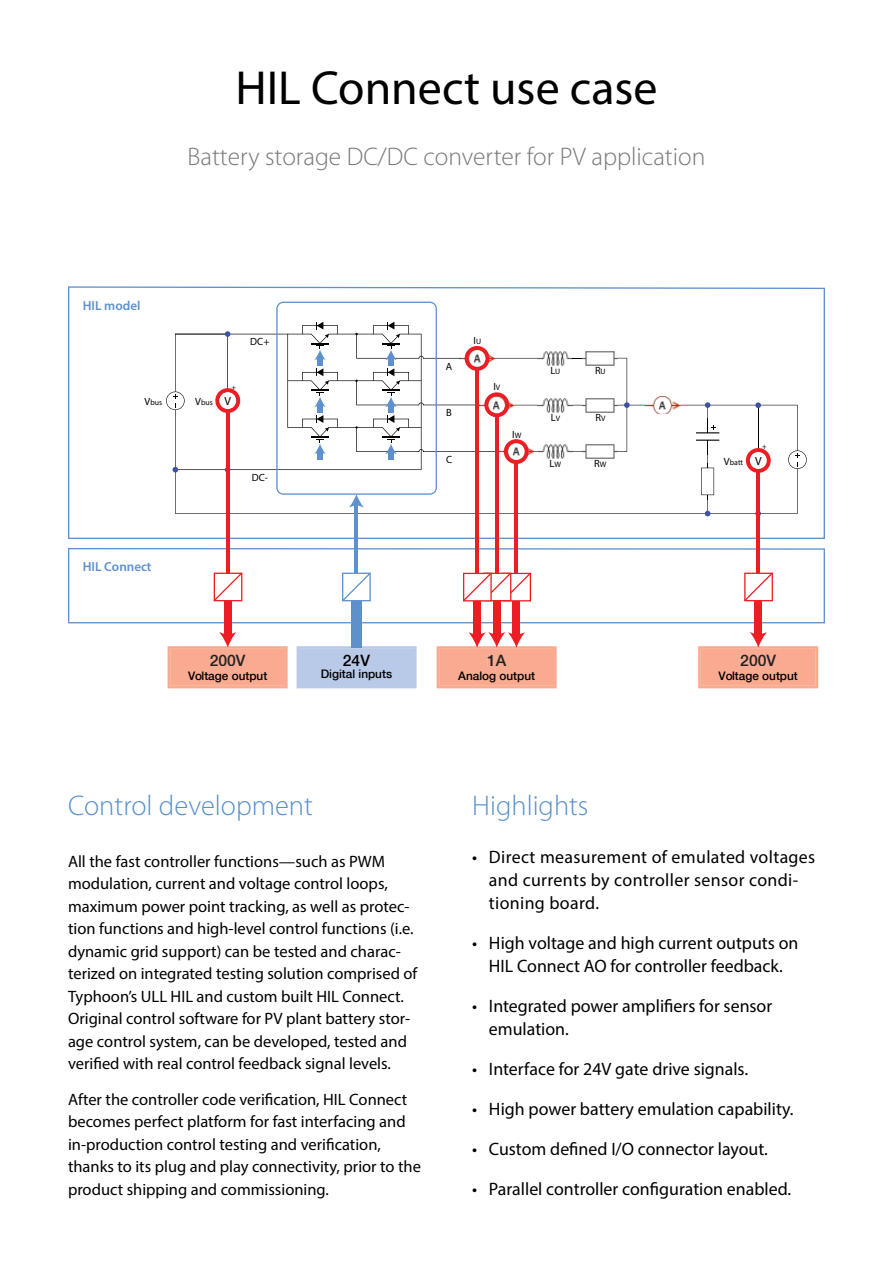
<style>
.page{position:relative;width:893px;height:1263px;background:#fff}
.page>*{position:absolute;margin:0;border:0;box-sizing:border-box;transform-origin:0 0}
.t1{font:48px "Myriad Pro";color:#000}
.t2{font:300 28.5px "Myriad Pro";color:#5890cc}
.t3{font:300 25.5px "Myriad Pro";color:#77787b}
.t4{font:18px/23px "Myriad Pro";color:#000;text-align:center}
.t5{font:18px/23px "Myriad Pro";letter-spacing:.02em;color:#000}
.t6{font:16.5px/22.5px "Myriad Pro";color:#000}
.t7{font:500 15.75px "Helvetica Neue LT Std";color:#222121}
.t8{font:500 15.75px "Helvetica Neue LT Std";color:#000}
.t9{font:600 13.05px "Myriad Pro";color:#5e91cc}
.t10{font:500 11.85px "Helvetica Neue LT Std";color:#000}
.t11{font:11.85px "Myriad Pro";color:#000}
.t12{font:10.5px "Myriad Pro";color:#000}
.t13{font:7.8px "Myriad Pro";color:#000}
.s1{font-size:10.5px}
.s2{font-size:7.8px}
.s3{font-size:11.85px}
</style>
<div class="page">
<svg style="left:68px;top:286px;width:757px;height:253px"></svg>
<svg style="left:68px;top:548px;width:757px;height:75px"></svg>
<div style="left:351px;top:598px;width:11px;height:49px;background:#5e91cc"></div>
<div style="left:297px;top:646px;width:120px;height:42px;background:#b8cae8"></div>
<svg style="left:342px;top:573px;width:29px;height:28px"></svg>
<div style="left:618px;top:358px;width:9px;height:47px;background:#fff"></div>
<div style="left:707px;top:405px;width:91px;height:37px;background:#fff"></div>
<div style="left:175px;top:469px;width:533px;height:45px;background:#fff"></div>
<div style="left:707px;top:477px;width:91px;height:37px;background:#fff"></div>
<div style="left:618px;top:405px;width:9px;height:47px;background:#fff"></div>
<svg style="left:696px;top:440px;width:23px;height:76px"></svg>
<svg style="left:788px;top:442px;width:19px;height:36px"></svg>
<img style="left:538px;top:443px;width:35px;height:18px">
<img style="left:538px;top:349px;width:35px;height:18px">
<img style="left:538px;top:396px;width:35px;height:18px">
<img style="left:582px;top:396px;width:36px;height:18px">
<img style="left:582px;top:443px;width:36px;height:18px">
<img style="left:582px;top:350px;width:36px;height:17px">
<img style="left:645px;top:396px;width:36px;height:18px">
<svg style="left:618px;top:402px;width:28px;height:6px"></svg>
<svg style="left:680px;top:402px;width:39px;height:31px"></svg>
<hr style="left:354px;top:504px;width:4px;height:69px;background:#5e91cc">
<div style="left:512px;top:601px;width:8px;height:36px;background:#ed1d24"></div>
<hr style="left:514px;top:462px;width:4px;height:111px;background:#ed1d24">
<hr style="left:758px;top:405px;width:1px;height:109px;background:#000101">
<svg style="left:755px;top:402px;width:6px;height:6px"></svg>
<svg style="left:214px;top:573px;width:28px;height:28px"></svg>
<div style="left:224px;top:601px;width:8px;height:36px;background:#ed1d24"></div>
<svg style="left:168px;top:632px;width:120px;height:56px"></svg>
<hr style="left:226px;top:411px;width:4px;height:162px;background:#ed1d24">
<svg style="left:744px;top:573px;width:29px;height:28px"></svg>
<svg style="left:746px;top:448px;width:25px;height:25px"></svg>
<div style="left:754px;top:601px;width:8px;height:36px;background:#ed1d24"></div>
<svg style="left:698px;top:632px;width:120px;height:56px"></svg>
<hr style="left:756px;top:470px;width:4px;height:103px;background:#ed1d24">
<div style="left:493px;top:601px;width:8px;height:36px;background:#ed1d24"></div>
<hr style="left:495px;top:415px;width:4px;height:158px;background:#ed1d24">
<svg style="left:463px;top:573px;width:68px;height:28px"></svg>
<svg style="left:166px;top:302px;width:372px;height:205px"></svg>
<div style="left:473px;top:601px;width:8px;height:36px;background:#ed1d24"></div>
<svg style="left:437px;top:632px;width:120px;height:56px"></svg>
<hr style="left:475px;top:369px;width:4px;height:204px;background:#ed1d24">
<h1 class="t1" style="left:235px;top:58px;width:424px">HIL Connect use case</h1>
<h3 class="t3" style="left:188px;top:143px;width:519px">Battery storage DC/DC converter for PV application</h3>
<p class="t9" style="left:83px;top:297px;width:59px">HIL model</p>
<p class="t12" style="left:250px;top:335px;width:21px">DC+</p>
<p class="t13" style="left:145px;top:398px;width:19px"><span class="s1">V</span>bus</p>
<p class="t13" style="left:195px;top:398px;width:19px"><span class="s1">V</span>bus</p>
<p class="t13" style="left:231px;top:382px;width:6px">+</p>
<p class="t11" style="left:224px;top:394px;width:8px">V</p>
<p class="t12" style="left:252px;top:471px;width:18px">DC-</p>
<p class="t9" style="left:83px;top:558px;width:70px">HIL Connect</p>
<p class="t7" style="left:210px;top:651px;width:37px">200V</p>
<p class="t10" style="left:188px;top:669px;width:81px">Voltage output</p>
<p class="t8" style="left:343px;top:651px;width:29px">24V</p>
<p class="t10" style="left:321px;top:666px;width:73px">Digital inputs</p>
<p class="t12" style="left:446px;top:360px;width:8px">A</p>
<p class="t12" style="left:446px;top:406px;width:7px">B</p>
<p class="t12" style="left:446px;top:453px;width:8px">C</p>
<p class="t12" style="left:474px;top:334px;width:9px">I<span class="s2">U</span></p>
<p class="t12" style="left:493px;top:380px;width:8px">I<span class="s2">V</span></p>
<p class="t12" style="left:512px;top:428px;width:11px">I<span class="s2">W</span></p>
<p class="t12" style="left:550px;top:364px;width:12px">L<span class="s2">U</span></p>
<p class="t12" style="left:551px;top:411px;width:11px">L<span class="s2">V</span></p>
<p class="t12" style="left:550px;top:457px;width:13px">L<span class="s2">W</span></p>
<p class="t12" style="left:595px;top:364px;width:12px">R<span class="s2">U</span></p>
<p class="t12" style="left:595px;top:411px;width:12px">R<span class="s2">V</span></p>
<p class="t12" style="left:594px;top:457px;width:14px">R<span class="s2">W</span></p>
<p class="t7" style="left:487px;top:651px;width:21px">1A</p>
<p class="t10" style="left:458px;top:669px;width:78px">Analog output</p>
<p class="t13" style="left:762px;top:442px;width:6px">+</p>
<p class="t13" style="left:724px;top:457px;width:39px"><span class="s1">V</span>batt <span class="s3">V</span></p>
<p class="t7" style="left:740px;top:651px;width:37px">200V</p>
<p class="t10" style="left:718px;top:669px;width:81px">Voltage output</p>
<h2 class="t2" style="left:68px;top:790px;width:246px">Control development</h2>
<p class="t6" style="left:68px;top:849px;width:351px">All the fast controller functions—such as PWM modulation, current and voltage control loops, maximum power point tracking, as well as protec&shy;tion functions and high-level control functions (i.e. dynamic grid support) can be tested and charac&shy;terized on integrated testing solution comprised of Typhoon’s ULL HIL and custom built HIL Connect.<br>Original control software for PV plant battery stor&shy;age control system, can be developed, tested and verified with real control feedback signal levels.</p>
<p class="t6" style="left:68px;top:1088px;width:354px">After the controller code verification, HIL Connect becomes perfect platform for fast interfacing and in-production control testing and verification, thanks to its plug and play connectivity, prior to the product shipping and commissioning.</p>
<h2 class="t2" style="left:472px;top:790px;width:118px">Highlights</h2>
<p class="t5" style="left:489px;top:846px;width:328px;text-indent:-17px">• Direct measurement of emulated voltages and currents by controller sensor condi&shy;tioning board.</p>
<p class="t4" style="left:472px;top:931px;width:328px">• High voltage and high current outputs on<br>HIL Connect AO for controller feedback.</p>
<p class="t4" style="left:489px;top:994px;width:285px;text-align:left;text-indent:-17px">• Integrated power amplifiers for sensor emulation.</p>
<p class="t4" style="left:472px;top:1057px;width:280px">• Interface for 24V gate drive signals.</p>
<p class="t4" style="left:472px;top:1097px;width:323px">• High power battery emulation capability.</p>
<p class="t4" style="left:472px;top:1137px;width:297px">• Custom defined I/O connector layout.</p>
<p class="t4" style="left:472px;top:1177px;width:321px">• Parallel controller configuration enabled.</p>
</div>
